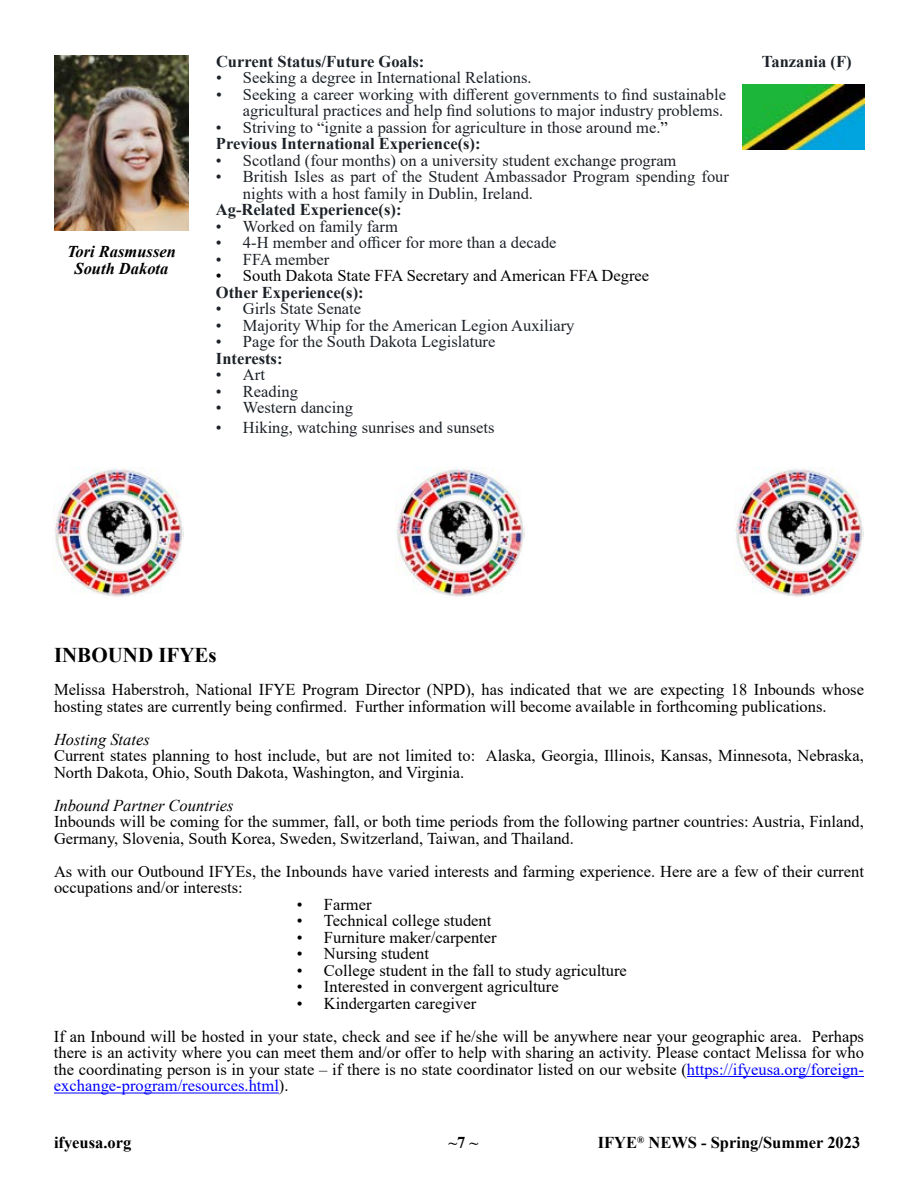
<style>
.page{position:relative;width:918px;height:1188px;background:#fff}
.page>*{position:absolute;margin:0;border:0;box-sizing:border-box;transform-origin:0 0}
.t1{font:700 21px "Times New Roman";color:#000}
.t2{font:16.5px/16.5px "Times New Roman";color:#000}
.t3{font:16.5px/16.5px "Times New Roman";color:#1d2228}
.t4{font:700 16.5px "Times New Roman";color:#1d2228}
.t5{font:700 16.5px "Times New Roman";color:#000}
.t6{font:italic 16.5px "Times New Roman";color:#000}
.t7{font:italic 700 16.5px/16.5px "Times New Roman";color:#000;text-align:center}
.s1{color:#000}
.s2{font-weight:700}
.s3{color:#00f}
</style>
<div class="page">
<img style="left:55px;top:56px;width:134px;height:174px">
<img style="left:742px;top:84px;width:122px;height:66px">
<hr style="left:687px;top:1076px;width:177px;height:1px;background:#00f">
<hr style="left:54px;top:1093px;width:225px;height:1px;background:#00f">
<img style="left:54px;top:468px;width:130px;height:129px">
<img style="left:395px;top:468px;width:130px;height:129px">
<img style="left:734px;top:468px;width:130px;height:129px">
<p class="t7" style="left:67px;top:243px;width:110px">Tori Rasmussen<br>South Dakota</p>
<p class="t4" style="left:216px;top:49px;width:210px">Current Status/Future Goals:</p>
<p class="t3" style="left:216px;top:69px;width:317px">• Seeking a degree in International Relations.</p>
<p class="t3" style="left:216px;top:85px;width:512px;text-align:right">• Seeking a career working with different governments to find sustainable agricultural practices and help find solutions to major industry problems.</p>
<p class="t3" style="left:216px;top:118px;width:453px">• Striving to “ignite a passion for agriculture in those around me.<span class="s1">”<br></span><span class="s2">Previous International Experience(s):</span></p>
<p class="t3" style="left:216px;top:151px;width:462px">• Scotland (four months) on a university student exchange program</p>
<p class="t3" style="left:243px;top:168px;width:488px;text-indent:-27px">• British Isles as part of the Student Ambassador Program spending four nights with a host family in Dublin, Ireland.</p>
<p class="t4" style="left:216px;top:198px;width:187px">Ag-Related Experience(s):</p>
<p class="t3" style="left:216px;top:217px;width:183px">• Worked on family farm</p>
<p class="t3" style="left:216px;top:234px;width:342px">• 4-H member and officer for more than a decade</p>
<p class="t3" style="left:216px;top:250px;width:115px">• FFA member</p>
<p class="t2" style="left:216px;top:267px;width:435px">• South Dakota State FFA Secretary and American FFA Degree</p>
<p class="t4" style="left:216px;top:280px;width:149px">Other Experience(s):</p>
<p class="t3" style="left:216px;top:300px;width:147px">• Girls State Senate</p>
<p class="t3" style="left:216px;top:316px;width:360px">• Majority Whip for the American Legion Auxiliary</p>
<p class="t3" style="left:216px;top:333px;width:281px">• Page for the South Dakota Legislature</p>
<p class="t4" style="left:216px;top:346px;width:68px">Interests:</p>
<p class="t3" style="left:216px;top:366px;width:50px">• Art</p>
<p class="t3" style="left:216px;top:382px;width:83px">• Reading</p>
<p class="t3" style="left:216px;top:399px;width:139px">• Western dancing</p>
<p class="t3" style="left:216px;top:419px;width:280px">• Hiking, watching sunrises and sunsets</p>
<p class="t4" style="left:762px;top:49px;width:91px">Tanzania (F)</p>
<p class="t1" style="left:54px;top:640px;width:164px">INBOUND IFYEs</p>
<p class="t2" style="left:54px;top:681px;width:811px">Melissa Haberstroh, National IFYE Program Director (NPD), has indicated that we are expecting 18 Inbounds whose hosting states are currently being confirmed. Further information will become available in forthcoming publications.</p>
<p class="t6" style="left:54px;top:728px;width:97px">Hosting States</p>
<p class="t2" style="left:54px;top:747px;width:812px">Current states planning to host include, but are not limited to: Alaska, Georgia, Illinois, Kansas, Minnesota, Nebraska,<br>North Dakota, Ohio, South Dakota, Washington, and Virginia.</p>
<p class="t6" style="left:54px;top:794px;width:181px">Inbound Partner Countries</p>
<p class="t2" style="left:54px;top:813px;width:812px">Inbounds will be coming for the summer, fall, or both time periods from the following partner countries: Austria, Finland,<br>Germany, Slovenia, South Korea, Sweden, Switzerland, Taiwan, and Thailand.</p>
<p class="t2" style="left:54px;top:862px;width:811px">As with our Outbound IFYEs, the Inbounds have varied interests and farming experience. Here are a few of their current occupations and/or interests:</p>
<p class="t2" style="left:297px;top:895px;width:76px">• Farmer</p>
<p class="t2" style="left:297px;top:912px;width:196px">• Technical college student</p>
<p class="t2" style="left:297px;top:928px;width:201px">• Furniture maker/carpenter</p>
<p class="t2" style="left:297px;top:945px;width:133px">• Nursing student</p>
<p class="t2" style="left:297px;top:961px;width:331px">• College student in the fall to study agriculture</p>
<p class="t2" style="left:297px;top:978px;width:263px">• Interested in convergent agriculture</p>
<p class="t2" style="left:54px;top:986px;width:812px;line-height:33px;text-indent:243px">• Kindergarten caregiver<br>If an Inbound will be hosted in your state, check and see if he/she will be anywhere near your geographic area. Perhaps</p>
<p class="t2" style="left:54px;top:1044px;width:812px;text-align:justify">there is an activity where you can meet them and/or offer to help with sharing an activity. Please contact Melissa for who the coordinating person is in your state – if there is no state coordinator listed on our website (<span class="s3">https://ifyeusa.org/foreign&shy;exchange-program/resources.html</span>).</p>
<p class="t5" style="left:54px;top:1131px;width:79px">ifyeusa.org</p>
<p class="t5" style="left:448px;top:1131px;width:31px">~7 ~</p>
<p class="t5" style="left:598px;top:1131px;width:264px">IFYE<sup>®</sup> NEWS - Spring/Summer 2023</p>
</div>
